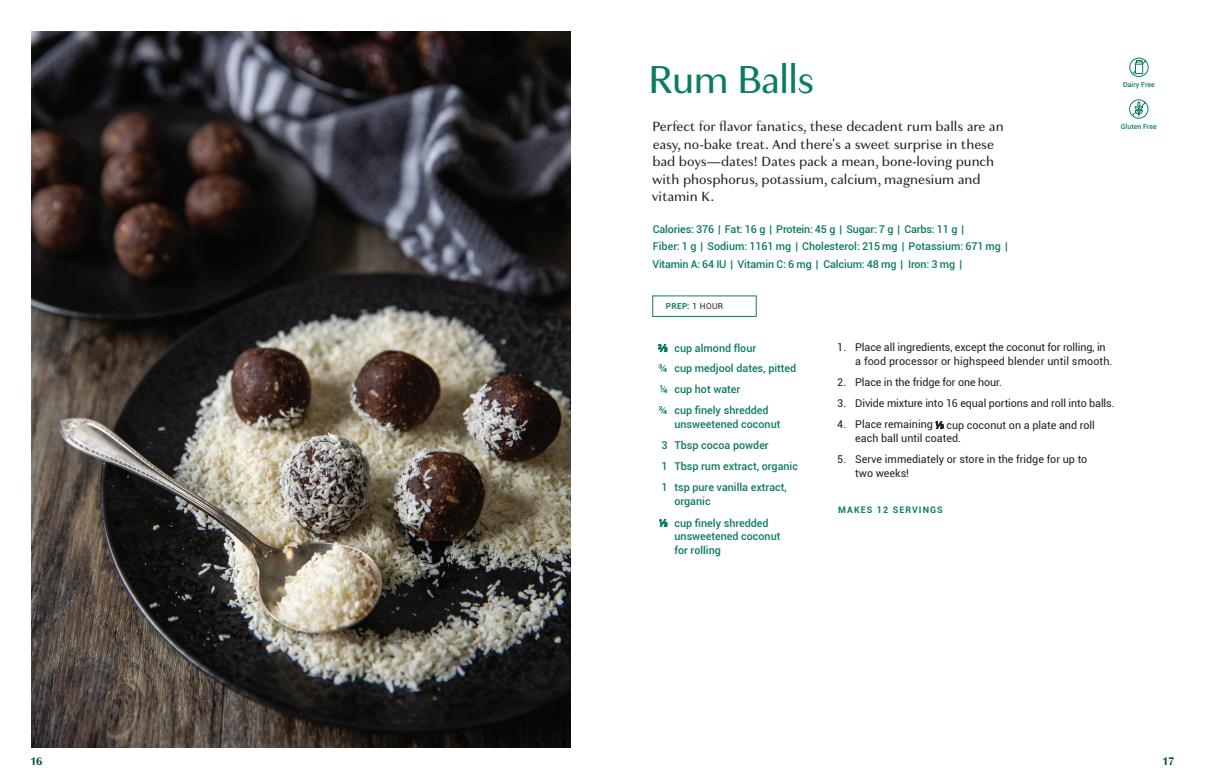
<style>
.page{position:relative;width:1206px;height:783px;background:#fff}
.page>*{position:absolute;margin:0;border:0;box-sizing:border-box;transform-origin:0 0}
.t1{font:40.8px "Granville";letter-spacing:-.03em;color:#0c7c61}
.t2{font:14px/17.5px "Granville";color:#231f20}
.t3{font:700 11.5px "Granville";color:#004839}
.t4{font:500 10.8px/21px "Roboto";color:#0c7c61}
.t5{font:10.8px/14px "Roboto";color:#231f20}
.t6{font:700 9px "Roboto";letter-spacing:.12em;color:#0c7c61}
.t7{font:700 8.2px "Roboto";color:#0c7c61}
.t8{font:500 7px "Roboto";color:#0c7c61}
.s1{font-weight:400;color:#231f20}
.s2{font-family:"Sero OT";font-size:9.8px}
.s3{font-family:"Sero OT";font-weight:500;font-size:9.8px}
</style>
<div class="page">
<img style="left:32px;top:32px;width:539px;height:715px">
<svg style="left:1129px;top:57px;width:20px;height:20px"></svg>
<svg style="left:1129px;top:99px;width:20px;height:20px"></svg>
<svg style="left:652px;top:295px;width:105px;height:22px"></svg>
<h1 class="t1" style="left:647px;top:53px;width:168px">Rum Balls</h1>
<p class="t2" style="left:652px;top:118px;width:353px">Perfect for flavor fanatics, these decadent rum balls are an easy, no-bake treat. And there's a sweet surprise in these bad boys—dates! Dates pack a mean, bone-loving punch with phosphorus, potassium, calcium, magnesium and vitamin K.</p>
<p class="t4" style="left:652px;top:219px;width:357px;line-height:17.5px">Calories: 376 | Fat: 16 g | Protein: 45 g | Sugar: 7 g | Carbs: 11 g |<br>Fiber: 1 g | Sodium: 1161 mg | Cholesterol: 215 mg | Potassium: 671 mg |<br>Vitamin A: 64 IU | Vitamin C: 6 mg | Calcium: 48 mg | Iron: 3 mg |</p>
<p class="t7" style="left:666px;top:300px;width:59px">PREP: <span class="s1">1 HOUR</span></p>
<p class="t8" style="left:1123px;top:80px;width:33px">Dairy Free</p>
<p class="t8" style="left:1121px;top:121px;width:37px">Gluten Free</p>
<p class="t4" style="left:658px;top:337px;width:140px"><span class="s2">⅔</span> cup almond flour<br>¾ cup medjool dates, pitted ¼ cup hot water<br>¾ cup finely shredded</p>
<p class="t4" style="left:661px;top:414px;width:138px;text-indent:13px">unsweetened coconut<br>3 Tbsp cocoa powder<br>1 Tbsp rum extract, organic<br>1 tsp pure vanilla extract,</p>
<p class="t4" style="left:659px;top:491px;width:111px;text-indent:15px">organic<br><span class="s2">⅓</span> cup finely shredded</p>
<p class="t4" style="left:674px;top:529px;width:107px;line-height:14px">unsweetened coconut for rolling</p>
<p class="t5" style="left:855px;top:340px;width:259px;text-indent:-18px">1. Place all ingredients, except the coconut for rolling, in a food processor or highspeed blender until smooth.</p>
<p class="t5" style="left:837px;top:375px;width:166px">2. Place in the fridge for one hour.</p>
<p class="t5" style="left:837px;top:396px;width:279px">3. Divide mixture into 16 equal portions and roll into balls.</p>
<p class="t5" style="left:855px;top:417px;width:241px;text-indent:-18px">4. Place remaining <span class="s3">⅓</span> cup coconut on a plate and roll each ball until coated.</p>
<p class="t5" style="left:855px;top:452px;width:234px;text-indent:-18px">5. Serve immediately or store in the fridge for up to two weeks!</p>
<p class="t6" style="left:838px;top:503px;width:106px">MAKES 12 SERVINGS</p>
<p class="t3" style="left:30px;top:753px;width:14px">16</p>
<p class="t3" style="left:1162px;top:753px;width:14px">17</p>
</div>
